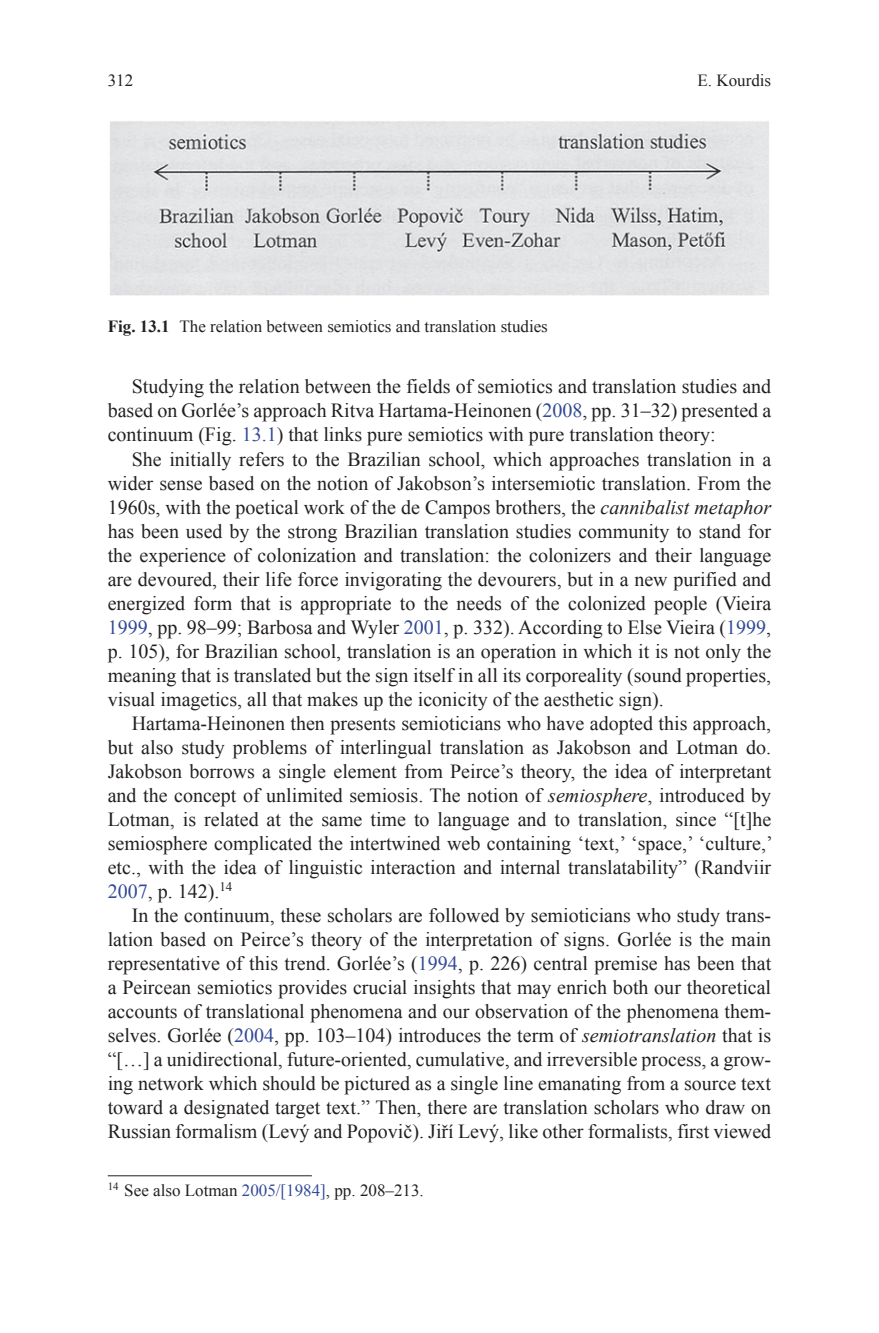
<style>
.page{position:relative;width:879px;height:1333px;background:#fff}
.page>*{position:absolute;margin:0;border:0;box-sizing:border-box;transform-origin:0 0}
.t1{font:20px/24px "Times New Roman";color:#231f20;text-align:justify}
.t2{font:20px "Times New Roman PSMT32";color:#231f20}
.t3{font:17px "Times New Roman";color:#231f20}
.s1{font-family:"Times New Roman PS Bold MT3"}
.s2{color:#324a97}
.s3{font-style:italic}
</style>
<div class="page">
<hr style="left:108px;top:1175px;width:204px;height:1px;background:#231f20">
<img style="left:110px;top:121px;width:659px;height:175px">
<p class="t3" style="left:108px;top:69px;width:27px">312</p>
<p class="t3" style="left:697px;top:69px;width:75px">E. Kourdis</p>
<p class="t3" style="left:108px;top:314px;width:442px"><span class="s1">Fig. 13.1</span> The relation between semiotics and translation studies</p>
<p class="t1" style="left:108px;top:374px;width:665px;text-indent:24px">Studying the relation between the fields of semiotics and translation studies and based on Gorlée’s approach Ritva Hartama-Heinonen (<span class="s2">2008</span>, pp. 31–32) presented a continuum (Fig. <span class="s2">13.1</span>) that links pure semiotics with pure translation theory:</p>
<p class="t1" style="left:108px;top:446px;width:665px;text-indent:24px">She initially refers to the Brazilian school, which approaches translation in a wider sense based on the notion of Jakobson’s intersemiotic translation. From the 1960s, with the poetical work of the de Campos brothers, the <span class="s3">cannibalist metaphor </span>has been used by the strong Brazilian translation studies community to stand for the experience of colonization and translation: the colonizers and their language are devoured, their life force invigorating the devourers, but in a new purified and energized form that is appropriate to the needs of the colonized people (Vieira <span class="s2">1999</span>, pp. 98–99; Barbosa and Wyler <span class="s2">2001</span>, p. 332). According to Else Vieira (<span class="s2">1999</span>, p. 105), for Brazilian school, translation is an operation in which it is not only the meaning that is translated but the sign itself in all its corporeality (sound properties, visual imagetics, all that makes up the iconicity of the aesthetic sign).</p>
<p class="t1" style="left:108px;top:710px;width:666px;text-indent:24px">Hartama-Heinonen then presents semioticians who have adopted this approach, but also study problems of interlingual translation as Jakobson and Lotman do.<br>Jakobson borrows a single element from Peirce’s theory, the idea of interpretant and the concept of unlimited semiosis. The notion of <span class="s3">semiosphere</span>, introduced by Lotman, is related at the same time to language and to translation, since “[t]he semiosphere complicated the intertwined web containing ‘text,’ ‘space,’ ‘culture,’ etc., with the idea of linguistic interaction and internal translatability” (Randviir <span class="s2">2007</span>, p. 142).<sup>14</sup></p>
<p class="t1" style="left:108px;top:902px;width:665px;text-indent:24px">In the continuum, these scholars are followed by semioticians who study trans&shy;lation based on Peirce’s theory of the interpretation of signs. Gorlée is the main representative of this trend. Gorlée’s (<span class="s2">1994</span>, p. 226) central premise has been that a Peircean semiotics provides crucial insights that may enrich both our theoretical accounts of translational phenomena and our observation of the phenomena them&shy;selves. Gorlée (<span class="s2">2004</span>, pp. 103–104) introduces the term of <span class="s3">semiotranslation</span> that is “[…] a unidirectional, future-oriented, cumulative, and irreversible process, a grow&shy;ing network which should be pictured as a single line emanating from a source text toward a designated target text.” Then, there are translation scholars who draw on</p>
<p class="t2" style="left:108px;top:1117px;width:665px">Russian formalism (Levý and Popovič). Jiří Levý, like other formalists, first viewed</p>
<p class="t3" style="left:108px;top:1178px;width:317px"><sup>14</sup> See also Lotman <span class="s2">2005/[1984]</span>, pp. 208–213.</p>
</div>
